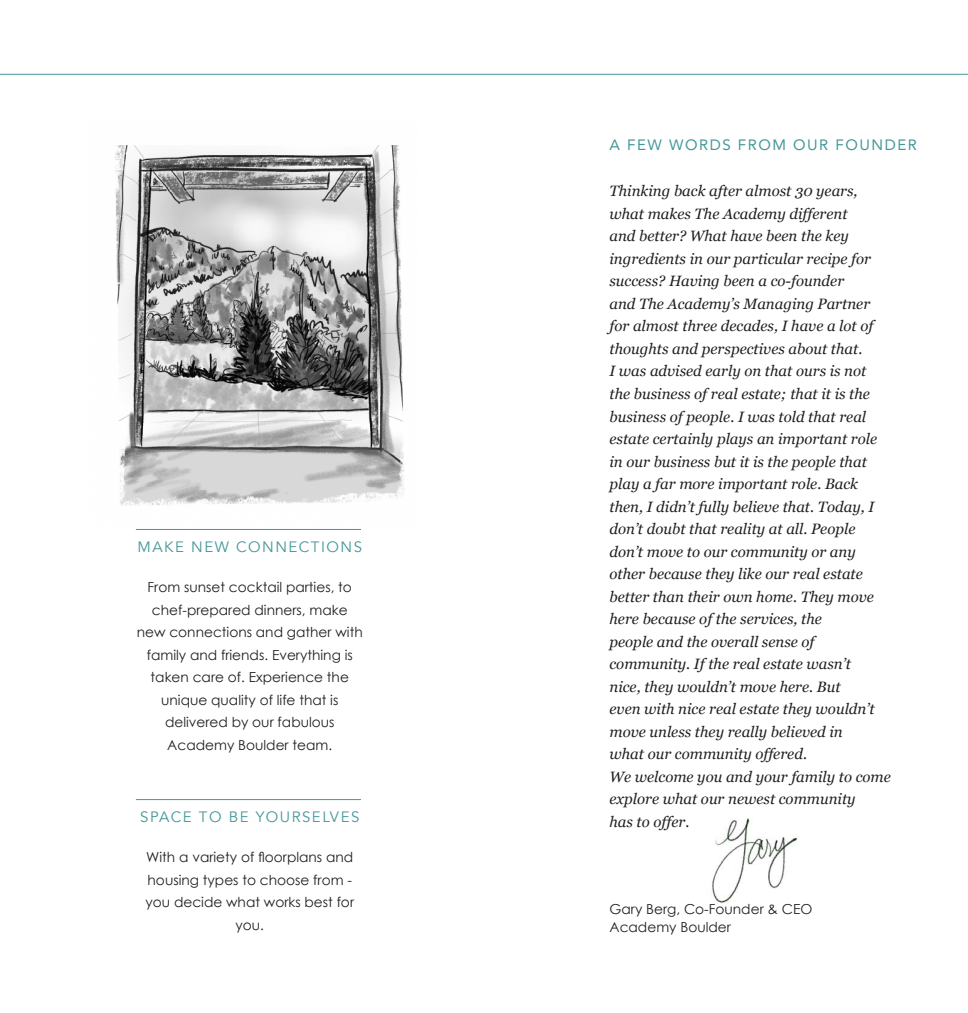
<style>
.page{position:relative;width:968px;height:1013px;background:#fff}
.page>*{position:absolute;margin:0;border:0;box-sizing:border-box;transform-origin:0 0}
.t1{font:italic 15px "Georgia";color:#231f20}
.t2{font:15px "Avenir";letter-spacing:.1em;color:#449897}
.t3{font:15px "Avenir";letter-spacing:.1em;color:#449897}
.t4{font:13.75px/22.5px "Century Gothic";color:#231f20;text-align:center}
</style>
<div class="page">
<img style="left:712px;top:819px;width:86px;height:84px">
<hr style="left:0;top:74px;width:968px;height:1px;background:#449897">
<img style="left:115px;top:145px;width:289px;height:361px">
<hr style="left:136px;top:529px;width:225px;height:1px;background:#449897">
<hr style="left:136px;top:799px;width:225px;height:1px;background:#449897">
<p class="t2" style="left:137px;top:537px;width:226px">MAKE NEW CONNECTIONS</p>
<p class="t4" style="left:148px;top:575px;width:206px">From sunset cocktail parties, to</p>
<p class="t4" style="left:137px;top:598px;width:227px">chef-prepared dinners, make new connections and gather with family and friends. Everything is taken care of. Experience the unique quality of life that is</p>
<p class="t4" style="left:165px;top:710px;width:171px">delivered by our fabulous</p>
<p class="t4" style="left:167px;top:733px;width:166px">Academy Boulder team.</p>
<p class="t2" style="left:140px;top:807px;width:221px">SPACE TO BE YOURSELVES</p>
<p class="t4" style="left:145px;top:845px;width:210px">With a variety of floorplans and housing types to choose from - you decide what works best for you.</p>
<p class="t3" style="left:609px;top:133px;width:309px">A FEW WORDS FROM OUR FOUNDER</p>
<p class="t1" style="left:609px;top:183px;width:250px">Thinking back after almost 30 years,</p>
<p class="t1" style="left:609px;top:205px;width:239px">what makes The Academy different</p>
<p class="t1" style="left:609px;top:228px;width:241px">and better? What have been the key</p>
<p class="t1" style="left:609px;top:250px;width:263px">ingredients in our particular recipe for</p>
<p class="t1" style="left:609px;top:273px;width:236px">success? Having been a co-founder</p>
<p class="t1" style="left:609px;top:295px;width:262px">and The Academy’s Managing Partner</p>
<p class="t1" style="left:609px;top:318px;width:265px">for almost three decades, I have a lot of</p>
<p class="t1" style="left:609px;top:340px;width:254px">thoughts and perspectives about that.</p>
<p class="t1" style="left:609px;top:363px;width:258px">I was advised early on that ours is not</p>
<p class="t1" style="left:609px;top:385px;width:262px">the business of real estate; that it is the</p>
<p class="t1" style="left:609px;top:408px;width:258px">business of people. I was told that real</p>
<p class="t1" style="left:609px;top:430px;width:269px">estate certainly plays an important role</p>
<p class="t1" style="left:609px;top:453px;width:259px">in our business but it is the people that</p>
<p class="t1" style="left:609px;top:475px;width:250px">play a far more important role. Back</p>
<p class="t1" style="left:609px;top:498px;width:266px">then, I didn’t fully believe that. Today, I</p>
<p class="t1" style="left:609px;top:520px;width:247px">don’t doubt that reality at all. People</p>
<p class="t1" style="left:609px;top:543px;width:248px">don’t move to our community or any</p>
<p class="t1" style="left:609px;top:565px;width:255px">other because they like our real estate</p>
<p class="t1" style="left:609px;top:588px;width:266px">better than their own home. They move</p>
<p class="t1" style="left:609px;top:610px;width:214px">here because of the services, the</p>
<p class="t1" style="left:609px;top:633px;width:206px">people and the overall sense of</p>
<p class="t1" style="left:609px;top:655px;width:243px">community. If the real estate wasn’t</p>
<p class="t1" style="left:609px;top:678px;width:232px">nice, they wouldn’t move here. But</p>
<p class="t1" style="left:609px;top:700px;width:266px">even with nice real estate they wouldn’t</p>
<p class="t1" style="left:609px;top:723px;width:235px">move unless they really believed in</p>
<p class="t1" style="left:609px;top:745px;width:199px">what our community offered.</p>
<p class="t1" style="left:609px;top:768px;width:283px">We welcome you and your family to come</p>
<p class="t1" style="left:609px;top:790px;width:247px">explore what our newest community</p>
<p class="t1" style="left:609px;top:813px;width:81px">has to offer.</p>
<p class="t4" style="left:609px;top:897px;width:204px">Gary Berg, Co-Founder &amp; CEO</p>
<p class="t4" style="left:609px;top:915px;width:123px">Academy Boulder</p>
</div>
